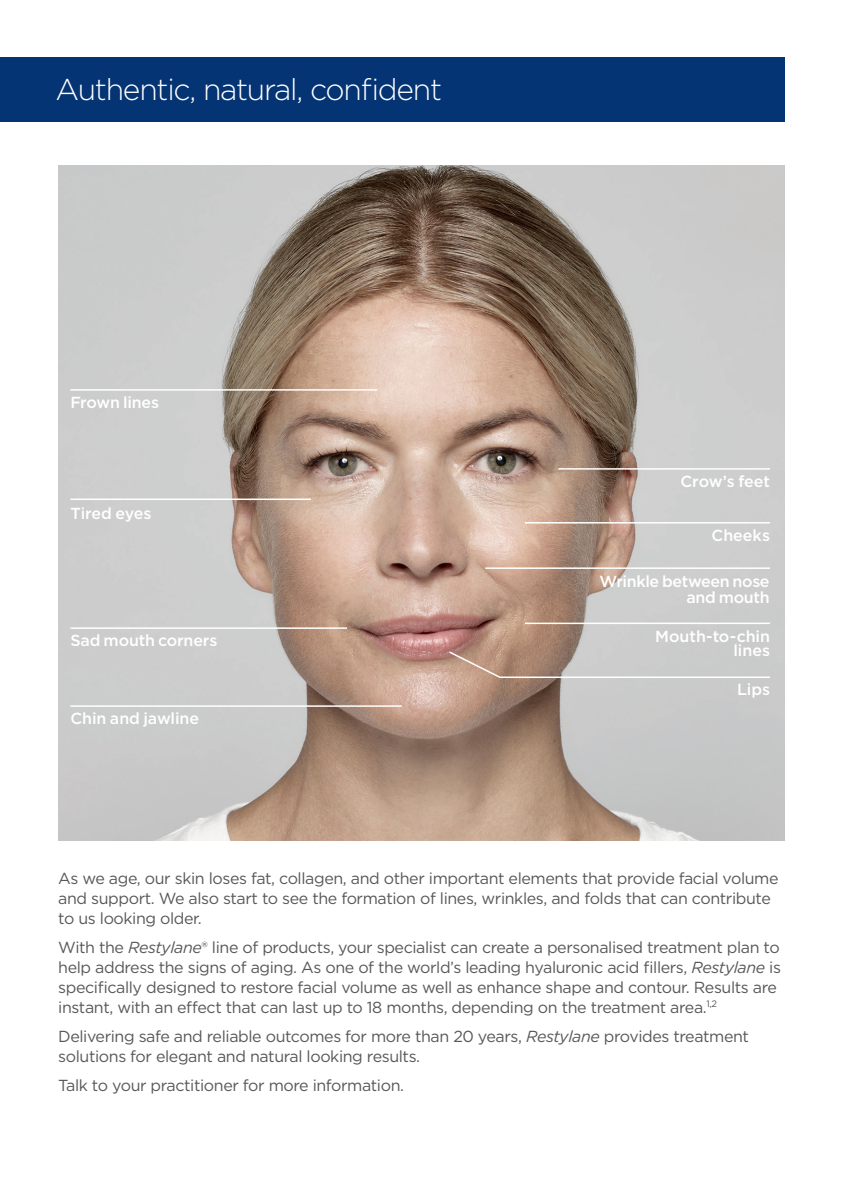
<style>
.page{position:relative;width:842px;height:1191px;background:#fff}
.page>*{position:absolute;margin:0;border:0;box-sizing:border-box;transform-origin:0 0}
.t1{font:300 30px "Gotham";letter-spacing:-.04em;color:#fff}
.t2{font:16px/20px "Gotham";letter-spacing:-.025em;color:#57585a}
.t3{font:500 16px/16px "Gotham";letter-spacing:-.01em;color:#fff;text-align:right}
.s1{font-style:italic}
</style>
<div class="page">
<div style="left:0;top:57px;width:784px;height:65px;background:#053474"></div>
<img style="left:58px;top:166px;width:726px;height:675px">
<hr style="left:70px;top:389px;width:307px;height:2px;background:#fff">
<hr style="left:485px;top:567px;width:284px;height:2px;background:#fff">
<hr style="left:70px;top:705px;width:331px;height:2px;background:#fff">
<hr style="left:524px;top:522px;width:245px;height:2px;background:#fff">
<hr style="left:524px;top:623px;width:245px;height:1px;background:#fff">
<hr style="left:558px;top:468px;width:211px;height:2px;background:#fff">
<hr style="left:70px;top:499px;width:241px;height:1px;background:#fff">
<svg style="left:447px;top:650px;width:324px;height:29px;background:#c2b6af"></svg>
<hr style="left:70px;top:627px;width:277px;height:2px;background:#fff">
<h1 class="t1" style="left:56px;top:70px;width:388px">Authentic, natural, confident</h1>
<p class="t3" style="left:70px;top:394px;width:90px">Frown lines</p>
<p class="t3" style="left:70px;top:505px;width:83px">Tired eyes</p>
<p class="t3" style="left:70px;top:632px;width:148px">Sad mouth corners</p>
<p class="t3" style="left:70px;top:710px;width:130px">Chin and jawline</p>
<p class="t3" style="left:680px;top:473px;width:91px">Crow’s feet</p>
<p class="t3" style="left:711px;top:527px;width:60px">Cheeks</p>
<p class="t3" style="left:599px;top:573px;width:172px">Wrinkle between nose and mouth</p>
<p class="t3" style="left:655px;top:629px;width:116px;line-height:14px">Mouth-to-chin lines</p>
<p class="t3" style="left:736px;top:681px;width:34px">Lips</p>
<p class="t2" style="left:58px;top:868px;width:721px">As we age, our skin loses fat, collagen, and other important elements that provide facial volume and support. We also start to see the formation of lines, wrinkles, and folds that can contribute to us looking older.</p>
<p class="t2" style="left:58px;top:937px;width:724px">With the <span class="s1">Restylane</span>® line of products, your specialist can create a personalised treatment plan to help address the signs of aging. As one of the world’s leading hyaluronic acid fillers, <span class="s1">Restylane</span> is specifically designed to restore facial volume as well as enhance shape and contour. Results are instant, with an effect that can last up to 18 months, depending on the treatment area.<sup>1,2</sup></p>
<p class="t2" style="left:58px;top:1026px;width:692px">Delivering safe and reliable outcomes for more than 20 years, <span class="s1">Restylane</span> provides treatment solutions for elegant and natural looking results.</p>
<p class="t2" style="left:58px;top:1075px;width:347px">Talk to your practitioner for more information.</p>
</div>
